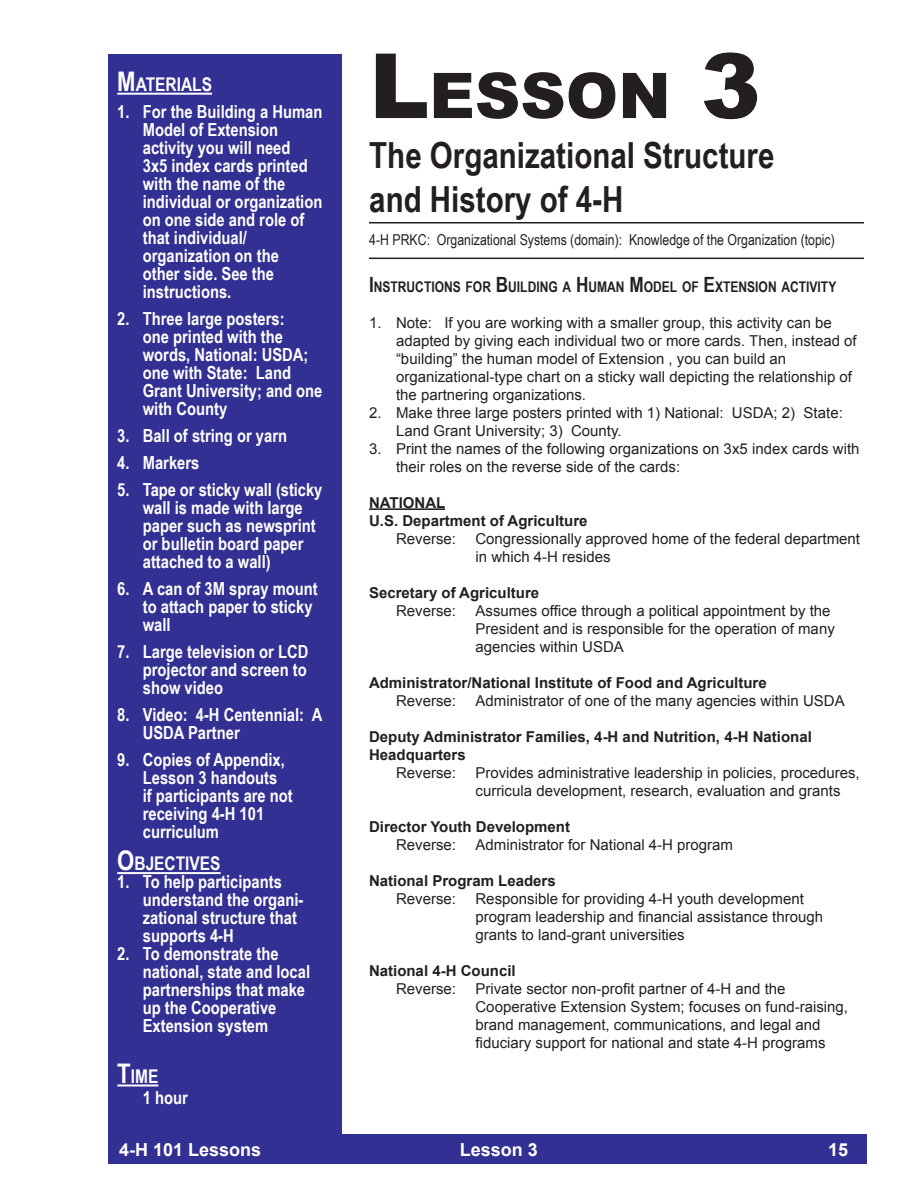
<style>
.page{position:relative;width:918px;height:1188px;background:#fff}
.page>*{position:absolute;margin:0;border:0;box-sizing:border-box;transform-origin:0 0}
.t1{font:900 63px "Arial";color:#231f20}
.t2{font:700 36px "Arial Narrow";color:#231f20}
.t3{font:700 18.9px "Arial Narrow";color:#fff}
.t4{font:700 18px/18px "Arial Narrow";color:#fff}
.t5{font:700 18px "Arial";color:#fff}
.t6{font:15px/18px "Arial";color:#231f20}
.t7{font:700 15px/18px "Arial";color:#231f20}
.t8{font:15px "Arial Narrow";color:#231f20}
.t9{font:700 14.7px "Arial Narrow";color:#231f20}
.s1{font-size:27px}
.s2{font-size:90px}
.s3{font-size:21px}
</style>
<div class="page">
<div style="left:108px;top:54px;width:234px;height:1095px;background:#323092"></div>
<div style="left:108px;top:1134px;width:758px;height:29px;background:#323092"></div>
<hr style="left:117px;top:93px;width:95px;height:2px;background:#fff">
<hr style="left:117px;top:872px;width:104px;height:2px;background:#fff">
<hr style="left:117px;top:1085px;width:41px;height:1px;background:#fff">
<hr style="left:369px;top:222px;width:495px;height:2px;background:#231f20">
<hr style="left:369px;top:258px;width:495px;height:1px;background:#231f20">
<hr style="left:369px;top:508px;width:76px;height:2px;background:#231f20">
<p class="t3" style="left:117px;top:73px;width:96px"><span class="s1">M</span>ATERIALS</p>
<p class="t4" style="left:117px;top:102px;width:207px">1. For the Building a Human</p>
<p class="t4" style="left:143px;top:120px;width:166px">Model of Extension activity you will need<br>3x5 index cards printed</p>
<p class="t4" style="left:143px;top:174px;width:181px">with the name of the individual or organization on one side and role of</p>
<p class="t4" style="left:143px;top:228px;width:106px">that individual/</p>
<p class="t4" style="left:143px;top:246px;width:138px">organization on the</p>
<p class="t4" style="left:143px;top:264px;width:133px">other side. See the instructions.</p>
<p class="t4" style="left:143px;top:309px;width:181px;text-indent:-26px">2. Three large posters:<br>one printed with the words, National: USDA; one with State: Land<br>Grant University; and one with County</p>
<p class="t4" style="left:117px;top:426px;width:171px">3. Ball of string or yarn</p>
<p class="t4" style="left:117px;top:453px;width:84px">4. Markers</p>
<p class="t4" style="left:143px;top:480px;width:181px;text-indent:-26px">5. Tape or sticky wall (sticky wall is made with large paper such as newsprint</p>
<p class="t4" style="left:143px;top:534px;width:162px">or bulletin board paper attached to a wall)</p>
<p class="t4" style="left:143px;top:579px;width:176px;text-indent:-26px">6. A can of 3M spray mount to attach paper to sticky wall</p>
<p class="t4" style="left:143px;top:642px;width:167px;text-align:justify;text-indent:-26px">7. Large television or LCD projector and screen to show video</p>
<p class="t4" style="left:143px;top:705px;width:181px;text-indent:-26px">8. Video: 4-H Centennial: A<br>USDA Partner</p>
<p class="t4" style="left:117px;top:750px;width:169px">9. Copies of Appendix,</p>
<p class="t4" style="left:143px;top:768px;width:136px">Lesson 3 handouts</p>
<p class="t4" style="left:143px;top:786px;width:152px">if participants are not receiving 4-H 101</p>
<p class="t4" style="left:143px;top:822px;width:78px">curriculum</p>
<p class="t3" style="left:117px;top:853px;width:105px"><span class="s1">O</span>BJECTIVES</p>
<p class="t4" style="left:117px;top:873px;width:166px">1. To help participants</p>
<p class="t4" style="left:143px;top:891px;width:162px">understand the organi-</p>
<p class="t4" style="left:143px;top:909px;width:156px">zational structure that supports 4-H</p>
<p class="t4" style="left:143px;top:945px;width:169px;text-indent:-26px">2. To demonstrate the national, state and local partnerships that make</p>
<p class="t4" style="left:143px;top:999px;width:135px">up the Cooperative<br>Extension system</p>
<p class="t3" style="left:117px;top:1065px;width:43px"><span class="s1">T</span>IME</p>
<p class="t4" style="left:143px;top:1089px;width:47px">1 hour</p>
<p class="t1" style="left:369px;top:61px;width:393px"><span class="s2">L</span>ESSON <span class="s2">3</span></p>
<p class="t2" style="left:369px;top:135px;width:407px">The Organizational Structure</p>
<p class="t2" style="left:369px;top:178px;width:256px">and History of 4-H</p>
<p class="t8" style="left:369px;top:231px;width:467px">4-H PRKC: Organizational Systems (domain): Knowledge of the Organization (topic)</p>
<p class="t9" style="left:369px;top:278px;width:469px"><span class="s3">I</span> NSTRUCTIONS FOR <span class="s3">B</span>UILDING A <span class="s3">H</span>UMAN <span class="s3">M</span>ODEL OF <span class="s3">E</span>XTENSION ACTIVITY</p>
<p class="t6" style="left:396px;top:313px;width:462px;text-indent:-27px">1. Note: If you are working with a smaller group, this activity can be adapted by giving each individual two or more cards. Then, instead of “building” the human model of Extension , you can build an</p>
<p class="t6" style="left:396px;top:367px;width:458px">organizational-type chart on a sticky wall depicting the relationship of the partnering organizations.</p>
<p class="t6" style="left:396px;top:403px;width:448px;text-indent:-27px">2. Make three large posters printed with 1) National: USDA; 2) State:<br>Land Grant University; 3) County.</p>
<p class="t6" style="left:396px;top:439px;width:465px;text-indent:-27px">3. Print the names of the following organizations on 3x5 index cards with their roles on the reverse side of the cards:</p>
<p class="t7" style="left:369px;top:493px;width:78px">NATIONAL</p>
<p class="t7" style="left:369px;top:511px;width:220px">U.S. Department of Agriculture</p>
<p class="t6" style="left:396px;top:529px;width:62px">Reverse:</p>
<p class="t6" style="left:476px;top:529px;width:386px">Congressionally approved home of the federal department in which 4-H resides</p>
<p class="t7" style="left:369px;top:583px;width:172px">Secretary of Agriculture</p>
<p class="t6" style="left:396px;top:601px;width:62px">Reverse:</p>
<p class="t6" style="left:475px;top:601px;width:361px">Assumes office through a political appointment by the<br>President and is responsible for the operation of many agencies within USDA</p>
<p class="t7" style="left:369px;top:673px;width:399px">Administrator/National Institute of Food and Agriculture</p>
<p class="t6" style="left:396px;top:691px;width:62px">Reverse:</p>
<p class="t6" style="left:476px;top:691px;width:371px">Administrator of one of the many agencies within USDA</p>
<p class="t7" style="left:369px;top:727px;width:444px">Deputy Administrator Families, 4-H and Nutrition, 4-H National<br>Headquarters</p>
<p class="t6" style="left:396px;top:763px;width:62px">Reverse:</p>
<p class="t6" style="left:476px;top:763px;width:386px">Provides administrative leadership in policies, procedures, curricula development, research, evaluation and grants</p>
<p class="t7" style="left:369px;top:817px;width:203px">Director Youth Development</p>
<p class="t6" style="left:396px;top:835px;width:62px">Reverse:</p>
<p class="t6" style="left:476px;top:835px;width:259px">Administrator for National 4-H program</p>
<p class="t7" style="left:369px;top:871px;width:188px">National Program Leaders</p>
<p class="t6" style="left:396px;top:889px;width:62px">Reverse:</p>
<p class="t6" style="left:476px;top:889px;width:349px">Responsible for providing 4-H youth development program leadership and financial assistance through grants to land-grant universities</p>
<p class="t7" style="left:369px;top:961px;width:148px">National 4-H Council</p>
<p class="t6" style="left:396px;top:979px;width:62px">Reverse:</p>
<p class="t6" style="left:476px;top:979px;width:312px">Private sector non-profit partner of 4-H and the</p>
<p class="t6" style="left:476px;top:997px;width:374px">Cooperative Extension System; focuses on fund-raising, brand management, communications, and legal and fiduciary support for national and state 4-H programs</p>
<p class="t5" style="left:119px;top:1140px;width:144px">4-H 101 Lessons</p>
<p class="t5" style="left:460px;top:1140px;width:80px">Lesson 3</p>
<p class="t5" style="left:828px;top:1140px;width:22px">15</p>
</div>
